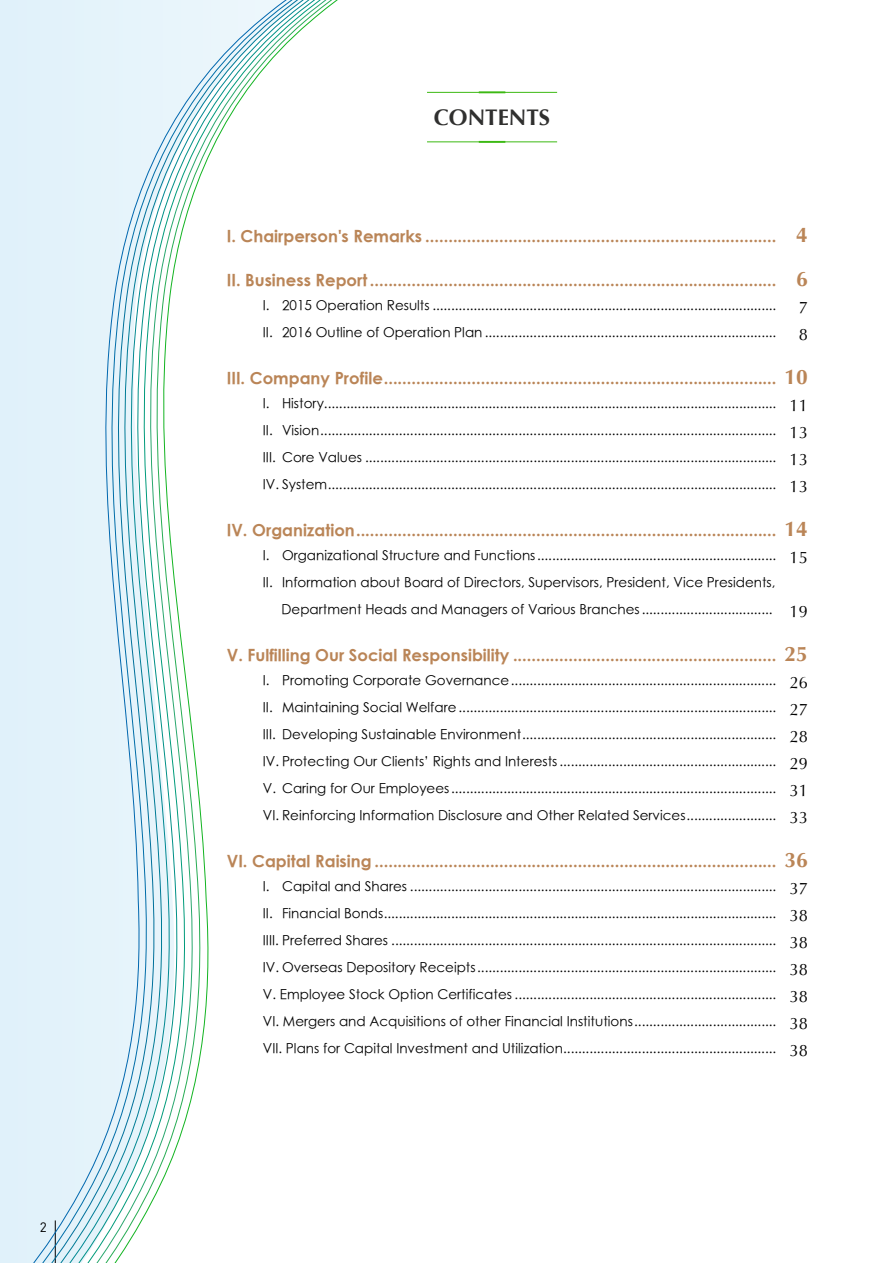
<style>
.page{position:relative;width:893px;height:1263px;background:#fff}
.page>*{position:absolute;margin:0;border:0;box-sizing:border-box;transform-origin:0 0}
.t1{font:700 22.5px "Optima";color:#30302f}
.t2{font:700 21px/44px "Optima";color:#ba8557}
.t3{font:700 16.5px "Century Gothic";color:#ba8557}
.t4{font:16.5px/27px "Optima";color:#000;text-align:justify}
.t5{font:13.5px/27px "Century Gothic";color:#000;text-align:justify}
.t6{font:13.5px "DIN";color:#000}
</style>
<div class="page">
<div style="left:0;top:0;width:23px;height:1263px;background:#e0f1fa"></div>
<svg style="left:23px;top:0;width:282px;height:1263px"></svg>
<hr style="left:427px;top:141px;width:130px;height:1px;background:#3cb913">
<hr style="left:479px;top:141px;width:26px;height:2px;background:#3cb913">
<hr style="left:427px;top:92px;width:130px;height:1px;background:#3cb913">
<hr style="left:479px;top:91px;width:26px;height:2px;background:#3cb913">
<p class="t6" style="left:40px;top:1219px;width:9px">2</p>
<h1 class="t1" style="left:434px;top:104px;width:118px">CONTENTS</h1>
<p class="t3" style="left:227px;top:225px;width:551px">I. Chairperson's Remarks ............................................................................</p>
<p class="t3" style="left:227px;top:269px;width:551px">II. Business Report ........................................................................................</p>
<p class="t5" style="left:263px;top:291px;width:515px">I. 2015 Operation Results ............................................................................................<br>II. 2016 Outline of Operation Plan ..............................................................................</p>
<p class="t3" style="left:227px;top:367px;width:551px">III. Company Profile.....................................................................................</p>
<p class="t5" style="left:263px;top:389px;width:515px">I. History.........................................................................................................................<br>II. Vision..........................................................................................................................<br>III. Core Values ..............................................................................................................<br>IV. System........................................................................................................................</p>
<p class="t3" style="left:227px;top:519px;width:551px">IV. Organization...........................................................................................</p>
<p class="t5" style="left:263px;top:541px;width:515px;text-align:right">I. Organizational Structure and Functions................................................................<br>II. Information about Board of Directors, Supervisors, President, Vice Presidents,<br>Department Heads and Managers of Various Branches...................................</p>
<p class="t3" style="left:227px;top:644px;width:551px">V. Fulfilling Our Social Responsibility .........................................................</p>
<p class="t5" style="left:263px;top:666px;width:515px">I. Promoting Corporate Governance.......................................................................<br>II. Maintaining Social Welfare.....................................................................................<br>III. Developing Sustainable Environment....................................................................<br>IV. Protecting Our Clients’ Rights and Interests..........................................................<br>V. Caring for Our Employees.......................................................................................<br>VI. Reinforcing Information Disclosure and Other Related Services........................</p>
<p class="t3" style="left:227px;top:850px;width:551px">VI. Capital Raising .......................................................................................</p>
<p class="t5" style="left:263px;top:872px;width:515px">I. Capital and Shares ..................................................................................................<br>II. Financial Bonds.........................................................................................................<br>IIII. Preferred Shares .......................................................................................................<br>IV. Overseas Depository Receipts................................................................................<br>V. Employee Stock Option Certificates ......................................................................<br>VI. Mergers and Acquisitions of other Financial Institutions......................................<br>VII. Plans for Capital Investment and Utilization.........................................................</p>
<h2 class="t2" style="left:796px;top:213px;width:13px">4<br>6</h2>
<p class="t4" style="left:799px;top:293px;width:11px">7<br>8</p>
<h2 class="t2" style="left:785px;top:355px;width:25px">10</h2>
<p class="t4" style="left:790px;top:391px;width:20px">11<br>13<br>13<br>13</p>
<h2 class="t2" style="left:785px;top:507px;width:25px">14</h2>
<p class="t4" style="left:790px;top:543px;width:20px">15</p>
<p class="t4" style="left:790px;top:597px;width:20px">19</p>
<h2 class="t2" style="left:785px;top:633px;width:25px">25</h2>
<p class="t4" style="left:790px;top:668px;width:20px">26<br>27<br>28<br>29<br>31<br>33</p>
<h2 class="t2" style="left:785px;top:839px;width:25px">36</h2>
<p class="t4" style="left:790px;top:875px;width:20px">37<br>38<br>38<br>38<br>38<br>38<br>38</p>
</div>
